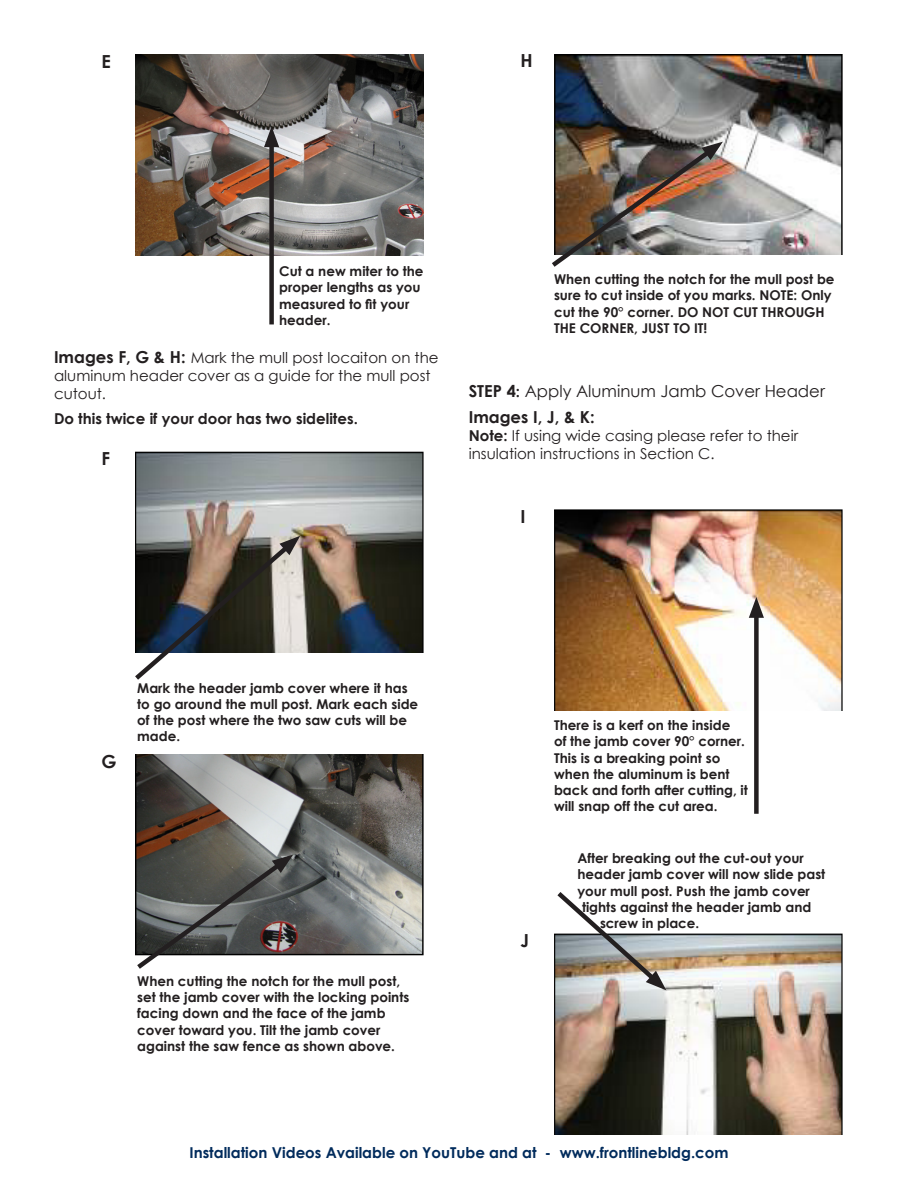
<style>
.page{position:relative;width:918px;height:1188px;background:#fff}
.page>*{position:absolute;margin:0;border:0;box-sizing:border-box;transform-origin:0 0}
.t1{font:700 18px "Century Gothic";color:#231f20}
.Subheads{font:16.5px "Century Gothic";color:#231f20}
.Subheads-2{font:700 16.5px "Century Gothic";color:#231f20}
.Subheads-3{font:15px/18px "Century Gothic";color:#231f20}
.t2{font:700 15px "Century Gothic";color:#002b5c}
.Subheads-4{font:700 15px "Century Gothic";color:#231f20}
.Subheads-5{font:700 13.5px/16.2px "Century Gothic";color:#231f20}
.s1{font-weight:700;font-size:16.5px}
.s2{font-weight:400}
.s3{font-weight:700}
.s4{font-weight:700;font-size:15px}
</style>
<div class="page">
<img style="left:554px;top:509px;width:288px;height:201px">
<img style="left:135px;top:55px;width:288px;height:201px">
<svg style="left:135px;top:452px;width:288px;height:201px"></svg>
<svg style="left:135px;top:754px;width:288px;height:201px"></svg>
<img style="left:554px;top:54px;width:288px;height:201px">
<img style="left:554px;top:934px;width:288px;height:200px">
<div style="left:269px;top:139px;width:5px;height:185px;background:#231f20"></div>
<svg style="left:264px;top:126px;width:15px;height:21px"></svg>
<div style="left:754px;top:610px;width:5px;height:204px;background:#231f20"></div>
<svg style="left:749px;top:597px;width:15px;height:21px"></svg>
<svg style="left:135px;top:536px;width:165px;height:144px"></svg>
<svg style="left:135px;top:855px;width:158px;height:114px"></svg>
<img style="left:552px;top:142px;width:171px;height:125px">
<img style="left:554px;top:892px;width:112px;height:98px">
<p class="t1" style="left:102px;top:48px;width:11px">E</p>
<p class="t1" style="left:521px;top:47px;width:14px">H</p>
<p class="Subheads-5" style="left:279px;top:263px;width:146px">Cut a new miter to the proper lengths as you measured to fit your header.</p>
<p class="Subheads-3" style="left:54px;top:349px;width:386px"><span class="s1">Images F, G &amp; H:</span> Mark the mull post locaiton on the aluminum header cover as a guide for the mull post cutout.</p>
<p class="Subheads-4" style="left:54px;top:407px;width:305px">Do this twice if your door has two sidelites.</p>
<p class="t1" style="left:102px;top:445px;width:10px">F</p>
<p class="Subheads-5" style="left:554px;top:271px;width:282px">When cutting the notch for the mull post be sure to cut inside of you marks. NOTE: Only cut the 90<span class="s2">°</span> corner. DO NOT CUT THROUGH THE CORNER, JUST TO IT!</p>
<p class="Subheads" style="left:469px;top:379px;width:358px"><span class="s3">STEP 4</span><span class="s4">:</span> Apply Aluminum Jamb Cover Header</p>
<p class="Subheads-2" style="left:469px;top:405px;width:128px">Images I, J, &amp; K:</p>
<p class="Subheads-3" style="left:469px;top:427px;width:331px"><span class="s3">Note:</span> If using wide casing please refer to their insulation instructions in Section C.</p>
<p class="t1" style="left:521px;top:503px;width:7px">I</p>
<p class="t1" style="left:102px;top:747px;width:17px">G</p>
<p class="Subheads-5" style="left:137px;top:679px;width:283px">Mark the header jamb cover where it has to go around the mull post. Mark each side of the post where the two saw cuts will be made.</p>
<p class="Subheads-5" style="left:137px;top:972px;width:274px">When cutting the notch for the mull post, set the jamb cover with the locking points facing down and the face of the jamb cover toward you. Tilt the jamb cover against the saw fence as shown above.</p>
<p class="t1" style="left:521px;top:927px;width:10px">J</p>
<p class="Subheads-5" style="left:554px;top:717px;width:195px">There is a kerf on the inside<br>of the jamb cover 90<span class="s2">°</span> corner.<br>This is a breaking point so when the aluminum is bent back and forth after cutting, it will snap off the cut area.</p>
<p class="Subheads-5" style="left:578px;top:850px;width:228px">After breaking out the cut-out your</p>
<p class="Subheads-5" style="left:578px;top:866px;width:249px">header jamb cover will now slide past</p>
<p class="Subheads-5" style="left:578px;top:882px;width:234px">your mull post. Push the jamb cover</p>
<p class="Subheads-5" style="left:582px;top:898px;width:231px">tights against the header jamb and</p>
<p class="Subheads-5" style="left:600px;top:914px;width:101px">screw in place.</p>
<p class="t2" style="left:189px;top:1141px;width:541px">Installation Videos Available on YouTube and at - www.frontlinebldg.com</p>
</div>
